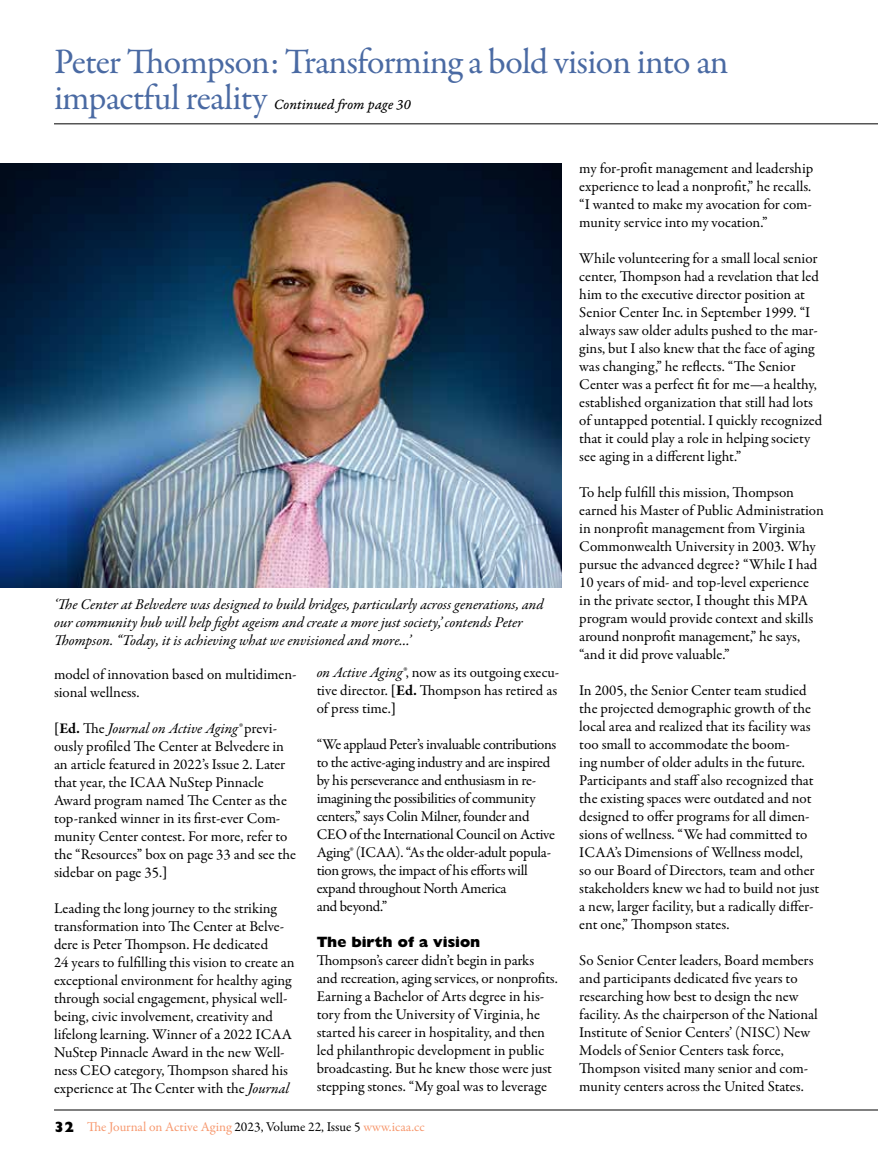
<style>
.page{position:relative;width:878px;height:1161px;background:#fff}
.page>*{position:absolute;margin:0;border:0;box-sizing:border-box;transform-origin:0 0}
.t1{font:36px/36px "Garamond Premr Pro";letter-spacing:-.02em;color:#4a6aa3}
.t2{font:15px/18px "Garamond Premr Pro";letter-spacing:-.005em;color:#000}
.t3{font:italic 15px/18px "Garamond Premr Pro";letter-spacing:-.005em;color:#000}
.t4{font:15px "Garamond Premr Pro It Capt";letter-spacing:-.005em;color:#000}
.t5{font:800 15px "Gill Sans Nova";color:#000}
.t6{font:13.5px "Garamond Premr Pro";color:#f7986e}
.s1{font-weight:700}
.s2{font-style:italic}
.s3{font-family:"Gill Sans Nova";font-weight:800;font-size:15px;color:#000}
.s4{color:#000}
</style>
<div class="page">
<hr style="left:54px;top:1110px;width:824px;height:1px;background:#000">
<hr style="left:54px;top:123px;width:824px;height:1px;background:#000">
<img style="left:0;top:164px;width:561px;height:424px">
<h1 class="t1" style="left:54px;top:45px;width:676px">Peter Thompson: Transforming a bold vision into an impactful reality</h1>
<p class="t4" style="left:274px;top:95px;width:138px">Continued from page 30</p>
<p class="t3" style="left:54px;top:596px;width:491px">‘The Center at Belvedere was designed to build bridges, particularly across generations, and our community hub will help fight ageism and create a more just society,’ contends Peter<br>Thompson. “Today, it is achieving what we envisioned and more…’</p>
<p class="t2" style="left:54px;top:665px;width:244px">model of innovation based on multidimen&shy;sional wellness.</p>
<p class="t2" style="left:54px;top:719px;width:243px"><span class="s1">[Ed.</span> The <span class="s2">Journal on Active Aging®</span> previ&shy;ously profiled The Center at Belvedere in an article featured in 2022’s Issue 2. Later that year, the ICAA NuStep Pinnacle Award program named The Center as the top-ranked winner in its first-ever Com&shy;munity Center contest. For more, refer to the “Resources” box on page 33 and see the sidebar on page 35.<span class="s1">]</span></p>
<p class="t2" style="left:54px;top:899px;width:242px">Leading the long journey to the striking transformation into The Center at Belve&shy;dere is Peter Thompson. He dedicated<br>24 years to fulfilling this vision to create an exceptional environment for healthy aging through social engagement, physical well&shy;being, civic involvement, creativity and lifelong learning. Winner of a 2022 ICAA NuStep Pinnacle Award in the new Well&shy;ness CEO category, Thompson shared his experience at The Center with the <span class="s2">Journal</span></p>
<p class="t2" style="left:316px;top:664px;width:244px"><span class="s2">on Active Aging®</span>, now as its outgoing execu&shy;tive director. <span class="s1">[Ed.</span> Thompson has retired as of press time.<span class="s1">]</span></p>
<p class="t2" style="left:316px;top:736px;width:241px">“We applaud Peter’s invaluable contributions to the active-aging industry and are inspired by his perseverance and enthusiasm in re&shy;imagining the possibilities of community centers,” says Colin Milner, founder and CEO of the International Council on Active Aging® (ICAA). “As the older-adult popula&shy;tion grows, the impact of his efforts will expand throughout North America<br>and beyond.”</p>
<p class="t5" style="left:316px;top:933px;width:165px">The birth of a vision</p>
<p class="t2" style="left:316px;top:952px;width:242px">Thompson’s career didn’t begin in parks and recreation, aging services, or nonprofits.<br>Earning a Bachelor of Arts degree in his&shy;tory from the University of Virginia, he started his career in hospitality, and then led philanthropic development in public broadcasting. But he knew those were just stepping stones. “My goal was to leverage</p>
<p class="t6" style="left:54px;top:1119px;width:372px"><span class="s3">32</span> The Journal on Active Aging <span class="s4">2023, Volume 22, Issue 5</span> www.icaa.cc</p>
<p class="t2" style="left:579px;top:160px;width:235px">my for-profit management and leadership experience to lead a nonprofit,” he recalls. “I wanted to make my avocation for com&shy;munity service into my vocation.”</p>
<p class="t2" style="left:579px;top:250px;width:244px">While volunteering for a small local senior center, Thompson had a revelation that led him to the executive director position at Senior Center Inc. in September 1999. “I always saw older adults pushed to the mar&shy;gins, but I also knew that the face of aging was changing,” he reflects. “The Senior Center was a perfect fit for me—a healthy, established organization that still had lots of untapped potential. I quickly recognized that it could play a role in helping society see aging in a different light.”</p>
<p class="t2" style="left:579px;top:484px;width:246px">To help fulfill this mission, Thompson earned his Master of Public Administration in nonprofit management from Virginia Commonwealth University in 2003. Why pursue the advanced degree? “While I had 10 years of mid- and top-level experience in the private sector, I thought this MPA program would provide context and skills around nonprofit management,” he says, “and it did prove valuable.”</p>
<p class="t2" style="left:579px;top:682px;width:241px">In 2005, the Senior Center team studied the projected demographic growth of the local area and realized that its facility was too small to accommodate the boom-<br>ing number of older adults in the future.<br>Participants and staff also recognized that the existing spaces were outdated and not designed to offer programs for all dimen&shy;sions of wellness. “We had committed to ICAA’s Dimensions of Wellness model,<br>so our Board of Directors, team and other stakeholders knew we had to build not just a new, larger facility, but a radically differ&shy;ent one,” Thompson states.</p>
<p class="t2" style="left:579px;top:952px;width:240px">So Senior Center leaders, Board members and participants dedicated five years to researching how best to design the new facility. As the chairperson of the National Institute of Senior Centers’ (NISC) New Models of Senior Centers task force, Thompson visited many senior and com&shy;munity centers across the United States.</p>
</div>
